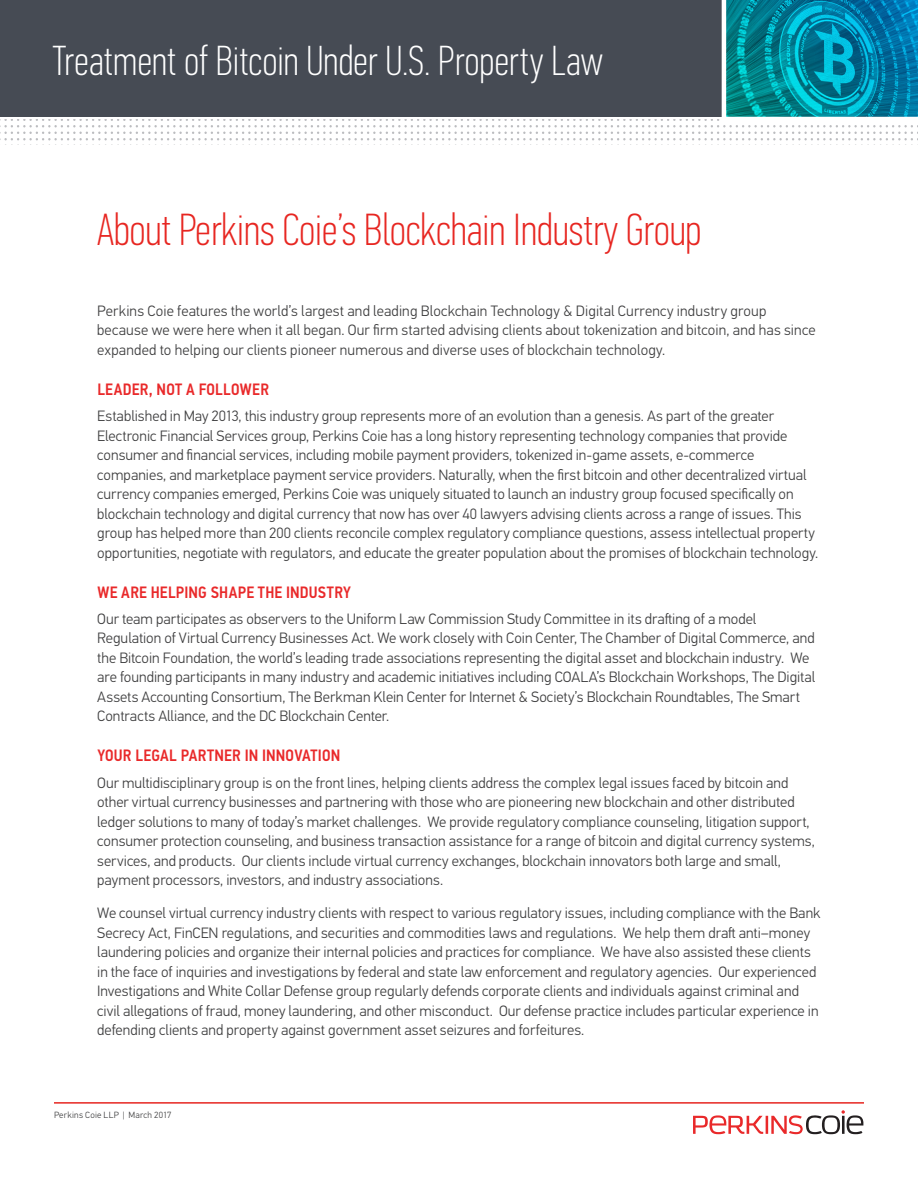
<style>
.page{position:relative;width:918px;height:1188px;background:#fff}
.page>*{position:absolute;margin:0;border:0;box-sizing:border-box;transform-origin:0 0}
.Industry_Practice_Re{font:100 45px "PF Din Text Comp Pro";color:#e72621}
.t1{font:100 42px "PF Din Text Comp Pro";letter-spacing:.005em;color:#fff}
.Sub_head_1_-_red{font:500 16.5px "PF Din Text Cond Pro";letter-spacing:.015em;color:#e9292a}
.Body_Text{font:300 15px/19.5px "PF Din Text Pro";color:#3e3e3f}
.t2{font:300 9px "PF Din Text Pro";letter-spacing:.025em;color:#3e3e3f}
</style>
<div class="page">
<div style="left:0;top:0;width:918px;height:117px;background:#464b54"></div>
<svg style="left:0;top:120px;width:918px;height:25px"></svg>
<svg style="left:719px;top:0;width:199px;height:124px;background:#1690a9"></svg>
<hr style="left:54px;top:1102px;width:810px;height:2px;background:#e72621">
<svg style="left:693px;top:1110px;width:170px;height:24px"></svg>
<h2 class="t1" style="left:53px;top:37px;width:552px">Treatment of Bitcoin Under U.S. Property Law</h2>
<p class="Industry_Practice_Re" style="left:97px;top:204px;width:606px">About Perkins Coie’s Blockchain Industry Group</p>
<p class="Body_Text" style="left:97px;top:301px;width:720px">Perkins Coie features the world’s largest and leading Blockchain Technology &amp; Digital Currency industry group because we were here when it all began. Our firm started advising clients about tokenization and bitcoin, and has since expanded to helping our clients pioneer numerous and diverse uses of blockchain technology.</p>
<p class="Sub_head_1_-_red" style="left:97px;top:379px;width:173px">LEADER, NOT A FOLLOWER</p>
<p class="Body_Text" style="left:97px;top:406px;width:723px">Established in May 2013, this industry group represents more of an evolution than a genesis. As part of the greater Electronic Financial Services group, Perkins Coie has a long history representing technology companies that provide consumer and financial services, including mobile payment providers, tokenized in-game assets, e-commerce companies, and marketplace payment service providers. Naturally, when the first bitcoin and other decentralized virtual currency companies emerged, Perkins Coie was uniquely situated to launch an industry group focused specifically on blockchain technology and digital currency that now has over 40 lawyers advising clients across a range of issues. This group has helped more than 200 clients reconcile complex regulatory compliance questions, assess intellectual property opportunities, negotiate with regulators, and educate the greater population about the promises of blockchain technology.</p>
<p class="Sub_head_1_-_red" style="left:97px;top:582px;width:255px">WE ARE HELPING SHAPE THE INDUSTRY</p>
<p class="Body_Text" style="left:97px;top:609px;width:720px">Our team participates as observers to the Uniform Law Commission Study Committee in its drafting of a model Regulation of Virtual Currency Businesses Act. We work closely with Coin Center, The Chamber of Digital Commerce, and the Bitcoin Foundation, the world’s leading trade associations representing the digital asset and blockchain industry. We are founding participants in many industry and academic initiatives including COALA’s Blockchain Workshops, The Digital Assets Accounting Consortium, The Berkman Klein Center for Internet &amp; Society’s Blockchain Roundtables, The Smart Contracts Alliance, and the DC Blockchain Center.</p>
<p class="Sub_head_1_-_red" style="left:97px;top:746px;width:244px">YOUR LEGAL PARTNER IN INNOVATION</p>
<p class="Body_Text" style="left:97px;top:773px;width:719px">Our multidisciplinary group is on the front lines, helping clients address the complex legal issues faced by bitcoin and other virtual currency businesses and partnering with those who are pioneering new blockchain and other distributed ledger solutions to many of today’s market challenges. We provide regulatory compliance counseling, litigation support, consumer protection counseling, and business transaction assistance for a range of bitcoin and digital currency systems, services, and products. Our clients include virtual currency exchanges, blockchain innovators both large and small, payment processors, investors, and industry associations.</p>
<p class="Body_Text" style="left:97px;top:904px;width:725px">We counsel virtual currency industry clients with respect to various regulatory issues, including compliance with the Bank Secrecy Act, FinCEN regulations, and securities and commodities laws and regulations. We help them draft anti–money laundering policies and organize their internal policies and practices for compliance. We have also assisted these clients in the face of inquiries and investigations by federal and state law enforcement and regulatory agencies. Our experienced Investigations and White Collar Defense group regularly defends corporate clients and individuals against criminal and civil allegations of fraud, money laundering, and other misconduct. Our defense practice includes particular experience in defending clients and property against government asset seizures and forfeitures.</p>
<p class="t2" style="left:54px;top:1110px;width:119px">Perkins Coie LLP | March 2017</p>
</div>
